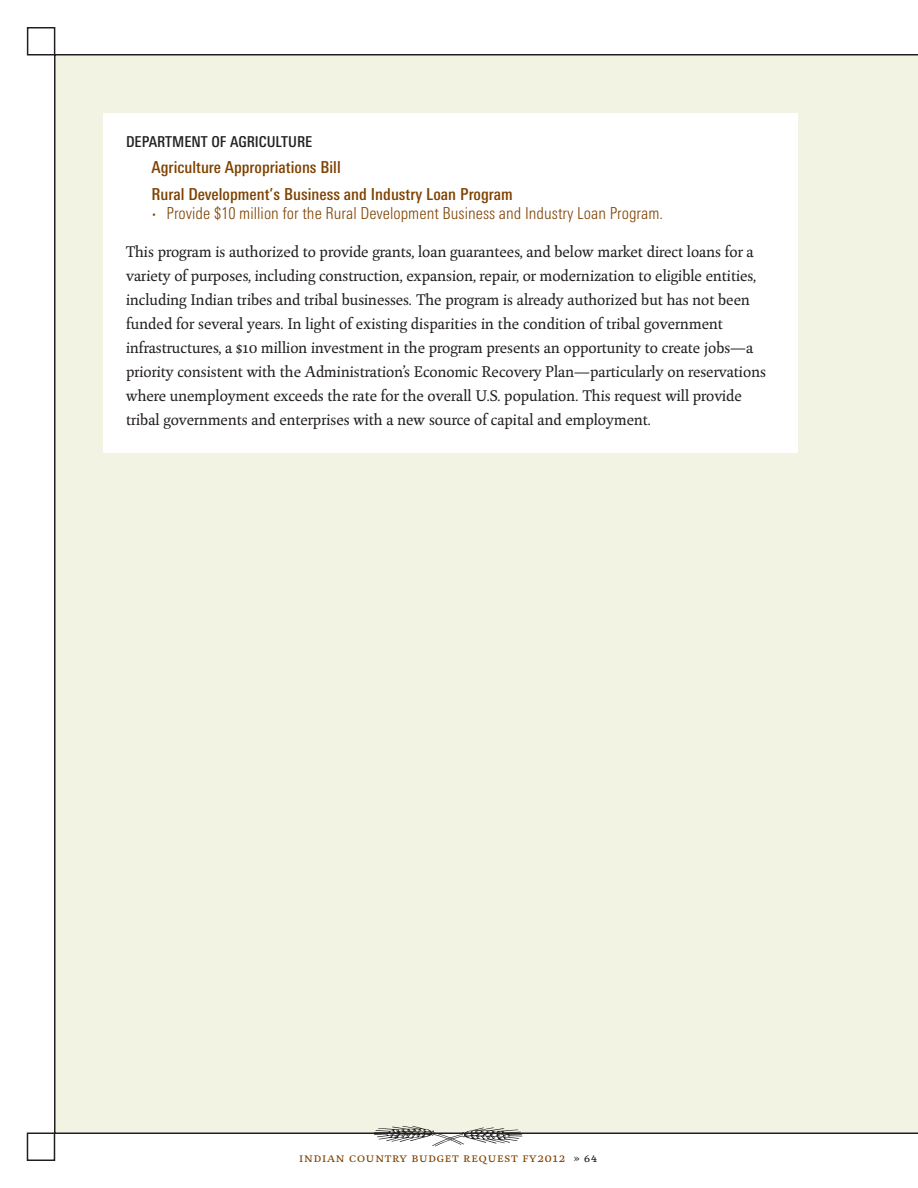
<style>
.page{position:relative;width:918px;height:1188px;background:#fff}
.page>*{position:absolute;margin:0;border:0;box-sizing:border-box;transform-origin:0 0}
.t1{font:16.5px/24px "Huronia Std";color:#231f20}
.t2{font:500 condensed 16.5px "LT Univers";color:#7e4200}
.t3{font:300 condensed 16.5px "LT Univers";color:#7e4200}
.t4{font:500 condensed 15px "LT Univers";letter-spacing:-.005em;color:#231f20}
.t5{font:13.5px "Huronia Std";letter-spacing:.06em;color:#7e4200}
.s1{font-family:"Huronia Std";font-weight:400;font-stretch:normal}
.s2{color:#231f20}
</style>
<div class="page">
<div style="left:54px;top:54px;width:864px;height:1080px;background:#f2f3e2"></div>
<div style="left:27px;top:1132px;width:28px;height:29px;border:2px solid #231f20"></div>
<div style="left:27px;top:27px;width:28px;height:29px;border:2px solid #231f20"></div>
<div style="left:104px;top:113px;width:694px;height:340px;background:#fff"></div>
<svg style="left:374px;top:1125px;width:148px;height:9px"></svg>
<p class="t4" style="left:126px;top:133px;width:25px">Departm</p>
<p class="t4" style="left:184px;top:133px;width:63px">ent of Agricu</p>
<p class="t4" style="left:276px;top:133px;width:38px">ltur e</p>
<p class="t2" style="left:152px;top:158px;width:191px">Agriculture Appropriations Bill</p>
<p class="t2" style="left:151px;top:184px;width:363px">Rural Development’s Business and Industry Loan Program</p>
<p class="t3" style="left:152px;top:204px;width:513px"><span class="s1">•</span> Provide $10 million for the Rural Development Business and I ndustry Loan Program.</p>
<p class="t1" style="left:126px;top:238px;width:641px">This program is authorized to provide grants, loan guarantees, and below market direct loans for a variety of purposes, including construction, expansion, repair, or modernization to eligible entities, including Indian tribes and tribal businesses. The program is already authorized but has not been funded for several years. In light of existing disparities in the condition of tribal government infrastructures, a $10 million investment in the program presents an opportunity to create jobs—a priority consistent with the Administration’s Economic Recovery Plan—particularly on reservations where unemployment exceeds the rate for the overall U.S. population. This request will provide tribal governments and enterprises with a new source of capital and employment.</p>
<p class="t5" style="left:299px;top:1148px;width:299px">indian country budget request fy2012 <span class="s2">» 64</span></p>
</div>
